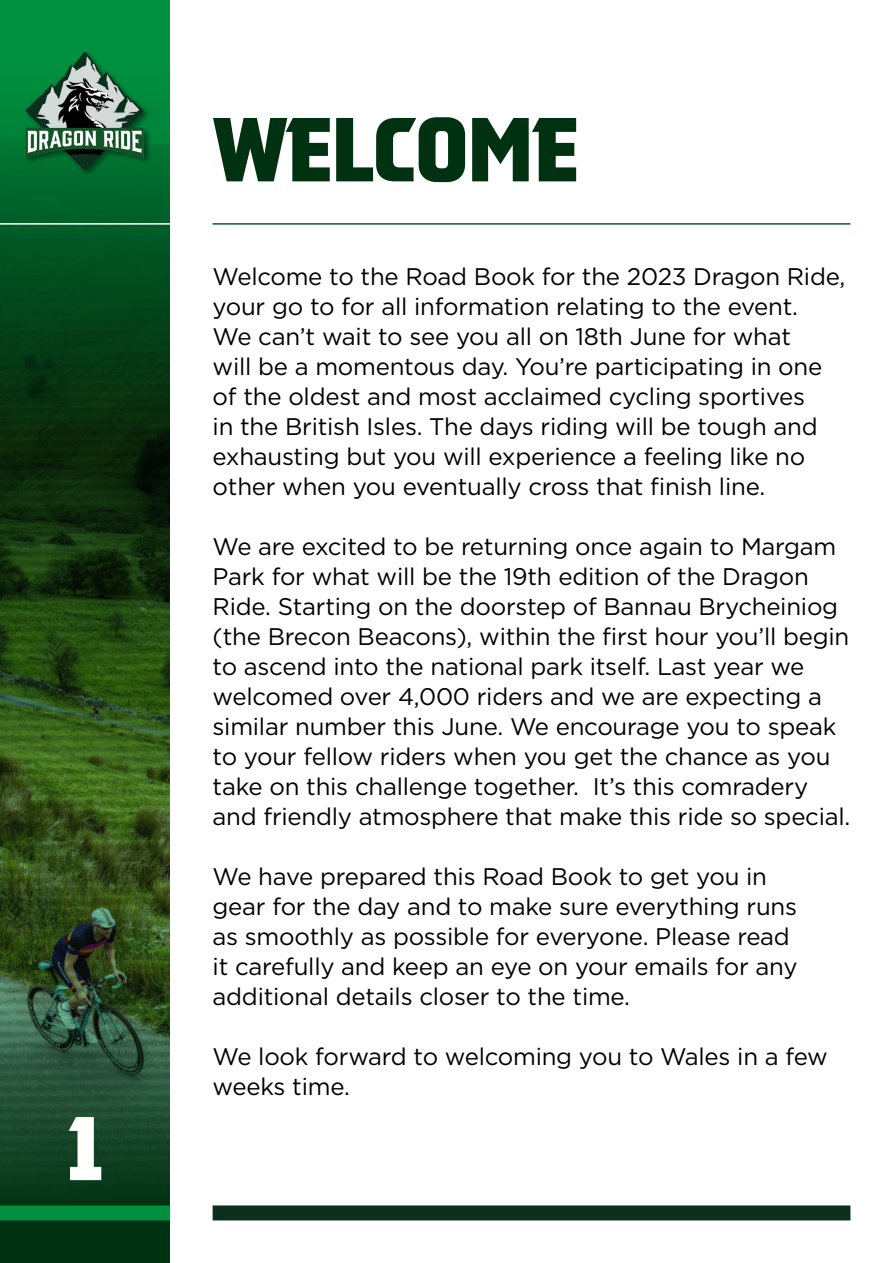
<style>
.page{position:relative;width:893px;height:1263px;background:#fff}
.page>*{position:absolute;margin:0;border:0;box-sizing:border-box;transform-origin:0 0}
.t1{font:800 90.6px "WATAHA";letter-spacing:-.03em;color:#003211}
.t2{font:800 90.15px "WATAHA";color:#fff}
.t3{font:24px/30px "Gotham";letter-spacing:-.01em;color:#000}
</style>
<div class="page">
<svg style="left:0;top:491px;width:170px;height:492px;background:#294815"></svg>
<svg style="left:0;top:0;width:170px;height:491px;background:#03501f"></svg>
<svg style="left:0;top:983px;width:170px;height:280px;background:#1c482c"></svg>
<hr style="left:213px;top:223px;width:637px;height:2px;background:#0a5e2b">
<div style="left:213px;top:1205px;width:637px;height:15px;background:#0b301d"></div>
<div style="left:24px;top:51px;width:128px;height:127px;background:#000;opacity:.45"></div>
<img style="left:26px;top:52px;width:118px;height:117px">
<hr style="left:0;top:223px;width:193px;height:2px;background:#fff">
<div style="left:0;top:1205px;width:170px;height:15px;background:#00903f"></div>
<h2 class="t2" style="left:65px;top:1094px;width:41px">1</h2>
<h1 class="t1" style="left:213px;top:95px;width:369px">WELCOME</h1>
<p class="t3" style="left:213px;top:261px;width:634px">Welcome to the Road Book for the 2023 Dragon Ride, your go to for all information relating to the event.<br>We can’t wait to see you all on 18th June for what<br>will be a momentous day. You’re participating in one of the oldest and most acclaimed cycling sportives<br>in the British Isles. The days riding will be tough and exhausting but you will experience a feeling like no other when you eventually cross that finish line.</p>
<p class="t3" style="left:213px;top:531px;width:639px">We are excited to be returning once again to Margam Park for what will be the 19th edition of the Dragon Ride. Starting on the doorstep of Bannau Brycheiniog (the Brecon Beacons), within the first hour you’ll begin to ascend into the national park itself. Last year we welcomed over 4,000 riders and we are expecting a similar number this June. We encourage you to speak to your fellow riders when you get the chance as you take on this challenge together. It’s this comradery and friendly atmosphere that make this ride so special.</p>
<p class="t3" style="left:213px;top:861px;width:586px">We have prepared this Road Book to get you in gear for the day and to make sure everything runs as smoothly as possible for everyone. Please read it carefully and keep an eye on your emails for any additional details closer to the time.</p>
<p class="t3" style="left:213px;top:1041px;width:617px">We look forward to welcoming you to Wales in a few weeks time.</p>
</div>
